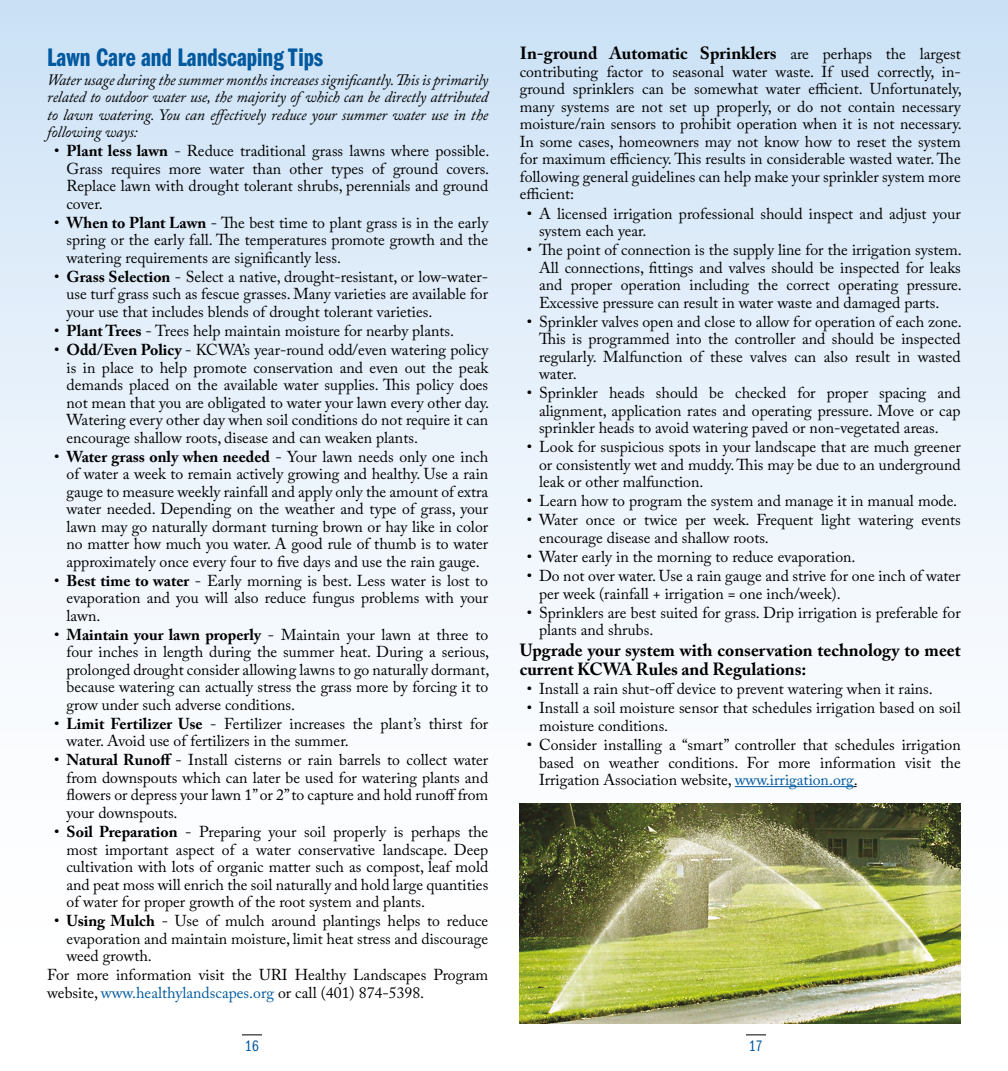
<style>
.page{position:relative;width:1008px;height:1071px;background:#fff}
.page>*{position:absolute;margin:0;border:0;box-sizing:border-box;transform-origin:0 0}
.t1{font:26.25px "ITC Franklin Gothic Std Dm Cp";color:#00599e}
.t2{font:700 17.5px/19.2px "Adobe Caslon Pro";color:#000}
.t3{font:15.75px/17.5px "Adobe Caslon Pro";color:#000;text-align:justify}
.t4{font:italic 15.75px/17.5px "Adobe Caslon Pro";letter-spacing:-.01em;color:#000;text-align:justify}
.t5{font:15.75px "ITC Franklin Gothic Std Bk Cp";color:#00599e}
.s1{font-weight:700}
.s2{color:#00599e}
.s3{font-weight:400;font-size:15.75px}
</style>
<div class="page">
<svg style="left:242px;top:1034px;width:20px;height:1px"></svg>
<svg style="left:746px;top:1034px;width:20px;height:1px"></svg>
<div style="left:0;top:0;width:1008px;height:1024px;background:linear-gradient(to bottom,#d0e4f6,#fff)"></div>
<hr style="left:735px;top:786px;width:119px;height:1px;background:#00599e">
<img style="left:520px;top:804px;width:441px;height:220px">
<h1 class="t1" style="left:47px;top:43px;width:278px">Lawn Care and Landscaping Tips</h1>
<p class="t4" style="left:47px;top:71px;width:443px">Water usage during the summer months increases significantly. This is primarily related to outdoor water use, the majority of which can be directly attributed to lawn watering. You can effectively reduce your summer water use in the following ways:</p>
<p class="t3" style="left:67px;top:142px;width:424px;text-indent:-12px">• <span class="s1">Plant less lawn</span> - Reduce traditional grass lawns where possible.<br>Grass requires more water than other types of ground covers.<br>Replace lawn with drought tolerant shrubs, perennials and ground cover.</p>
<p class="t3" style="left:67px;top:214px;width:423px;text-indent:-12px">• <span class="s1">When to Plant Lawn</span> - The best time to plant grass is in the early spring or the early fall. The temperatures promote growth and the watering requirements are significantly less.</p>
<p class="t3" style="left:67px;top:268px;width:423px;text-indent:-12px">• <span class="s1">Grass Selection</span> - Select a native, drought-resistant, or low-water&shy;use turf grass such as fescue grasses. Many varieties are available for your use that includes blends of drought tolerant varieties.</p>
<p class="t3" style="left:54px;top:322px;width:401px">• <span class="s1">Plant Trees</span> - Trees help maintain moisture for nearby plants.</p>
<p class="t3" style="left:67px;top:341px;width:424px;text-indent:-12px">• <span class="s1">Odd/Even Policy</span> - KCWA’s year-round odd/even watering policy is in place to help promote conservation and even out the peak demands placed on the available water supplies. This policy does not mean that you are obligated to water your lawn every other day.<br>Watering every other day when soil conditions do not require it can encourage shallow roots, disease and can weaken plants.</p>
<p class="t3" style="left:67px;top:448px;width:423px;text-indent:-12px">• <span class="s1">Water grass only when needed</span> - Your lawn needs only one inch of water a week to remain actively growing and healthy. Use a rain gauge to measure weekly rainfall and apply only the amount of extra water needed. Depending on the weather and type of grass, your lawn may go naturally dormant turning brown or hay like in color no matter how much you water. A good rule of thumb is to water approximately once every four to five days and use the rain gauge.</p>
<p class="t3" style="left:67px;top:572px;width:423px;text-indent:-12px">• <span class="s1">Best time to water</span> - Early morning is best. Less water is lost to evaporation and you will also reduce fungus problems with your lawn.</p>
<p class="t3" style="left:67px;top:626px;width:424px;text-indent:-12px">• <span class="s1">Maintain your lawn properly</span> - Maintain your lawn at three to four inches in length during the summer heat. During a serious, prolonged drought consider allowing lawns to go naturally dormant, because watering can actually stress the grass more by forcing it to grow under such adverse conditions.</p>
<p class="t3" style="left:67px;top:715px;width:423px;text-indent:-12px">• <span class="s1">Limit Fertilizer Use</span> - Fertilizer increases the plant’s thirst for water. Avoid use of fertilizers in the summer.</p>
<p class="t3" style="left:67px;top:751px;width:423px;text-indent:-12px">• <span class="s1">Natural Runoff</span> - Install cisterns or rain barrels to collect water from downspouts which can later be used for watering plants and flowers or depress your lawn 1” or 2” to capture and hold runoff from your downspouts.</p>
<p class="t3" style="left:67px;top:823px;width:423px;text-indent:-12px">• <span class="s1">Soil Preparation</span> - Preparing your soil properly is perhaps the most important aspect of a water conservative landscape. Deep cultivation with lots of organic matter such as compost, leaf mold and peat moss will enrich the soil naturally and hold large quantities of water for proper growth of the root system and plants.</p>
<p class="t3" style="left:67px;top:912px;width:423px;text-indent:-12px">• <span class="s1">Using Mulch</span> - Use of mulch around plantings helps to reduce evaporation and maintain moisture, limit heat stress and discourage weed growth.</p>
<p class="t3" style="left:47px;top:966px;width:442px">For more information visit the URI Healthy Landscapes Program website, <span class="s2">www.healthylandscapes.org</span> or call (401) 874-5398.</p>
<p class="t2" style="left:520px;top:44px;width:442px">In-ground Automatic Sprinklers <span class="s3">are perhaps the largest</span></p>
<p class="t3" style="left:520px;top:63px;width:444px">contributing factor to seasonal water waste. If used correctly, in&shy;ground sprinklers can be somewhat water efficient. Unfortunately, many systems are not set up properly, or do not contain necessary moisture/rain sensors to prohibit operation when it is not necessary.<br>In some cases, homeowners may not know how to reset the system for maximum efficiency. This results in considerable wasted water. The following general guidelines can help make your sprinkler system more efficient:</p>
<p class="t3" style="left:539px;top:204px;width:423px;text-indent:-12px">• A licensed irrigation professional should inspect and adjust your system each year.</p>
<p class="t3" style="left:539px;top:241px;width:424px;text-indent:-12px">• The point of connection is the supply line for the irrigation system.<br>All connections, fittings and valves should be inspected for leaks and proper operation including the correct operating pressure.<br>Excessive pressure can result in water waste and damaged parts.</p>
<p class="t3" style="left:539px;top:313px;width:424px;text-indent:-12px">• Sprinkler valves open and close to allow for operation of each zone.<br>This is programmed into the controller and should be inspected regularly. Malfunction of these valves can also result in wasted water.</p>
<p class="t3" style="left:539px;top:384px;width:423px;text-indent:-12px">• Sprinkler heads should be checked for proper spacing and alignment, application rates and operating pressure. Move or cap sprinkler heads to avoid watering paved or non-vegetated areas.</p>
<p class="t3" style="left:539px;top:438px;width:423px;text-indent:-12px">• Look for suspicious spots in your landscape that are much greener or consistently wet and muddy. This may be due to an underground leak or other malfunction.</p>
<p class="t3" style="left:527px;top:492px;width:432px">• Learn how to program the system and manage it in manual mode.</p>
<p class="t3" style="left:539px;top:511px;width:423px;text-indent:-12px">• Water once or twice per week. Frequent light watering events encourage disease and shallow roots.</p>
<p class="t3" style="left:527px;top:548px;width:330px">• Water early in the morning to reduce evaporation.</p>
<p class="t3" style="left:539px;top:567px;width:423px;text-indent:-12px">• Do not over water. Use a rain gauge and strive for one inch of water per week (rainfall + irrigation = one inch/week).</p>
<p class="t3" style="left:539px;top:604px;width:423px;text-indent:-12px">• Sprinklers are best suited for grass. Drip irrigation is preferable for plants and shrubs.</p>
<p class="t2" style="left:520px;top:640px;width:443px">Upgrade your system with conservation technology to meet current KCWA Rules and Regulations:</p>
<p class="t3" style="left:527px;top:680px;width:408px">• Install a rain shut-off device to prevent watering when it rains.</p>
<p class="t3" style="left:539px;top:699px;width:423px;text-indent:-12px">• Install a soil moisture sensor that schedules irrigation based on soil moisture conditions.</p>
<p class="t3" style="left:539px;top:736px;width:423px;text-indent:-12px">• Consider installing a “smart” controller that schedules irrigation based on weather conditions. For more information visit the Irrigation Association website, <span class="s2">www.irrigation.org</span>.</p>
<p class="t5" style="left:245px;top:1037px;width:15px">16</p>
<p class="t5" style="left:749px;top:1037px;width:15px">17</p>
</div>
